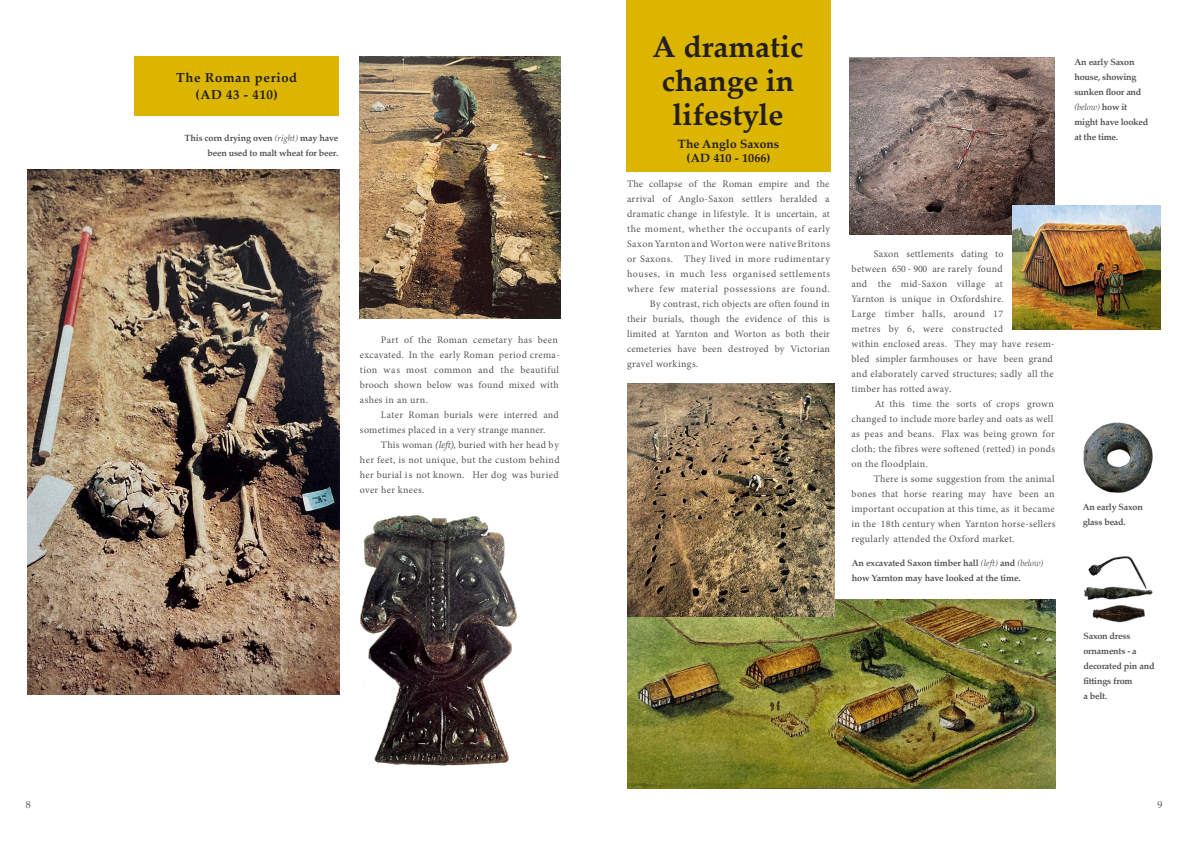
<style>
.page{position:relative;width:1191px;height:842px;background:#fff}
.page>*{position:absolute;margin:0;border:0;box-sizing:border-box;transform-origin:0 0}
.t1{font:700 30px "Palatino Linotype";color:#231f20}
.t2{font:700 13px "Palatino Linotype";letter-spacing:.05em;color:#231f20}
.t3{font:700 12px "Palatino Linotype";letter-spacing:.01em;color:#231f20}
.t4{font:10px "Minion Pro";letter-spacing:.03em;color:#545557}
.t5{font:10px "Minion Pro";letter-spacing:.055em;color:#545557}
.t6{font:10px "Minion Pro";letter-spacing:.05em;color:#545557}
.t7{font:10px "Palatino Linotype";color:#545557}
.t8{font:700 9px "Palatino Linotype";letter-spacing:-.02em;color:#545557}
.t9{font:italic 9px "Palatino Linotype";letter-spacing:-.02em;color:#545557}
.s1{font-weight:400;font-style:italic}
.s2{font-family:"Minion Variable Concept";font-style:italic}
.s3{font-weight:700;font-style:normal}
</style>
<div class="page">
<div style="left:626px;top:0;width:205px;height:171px;background:#dbb500"></div>
<div style="left:134px;top:57px;width:205px;height:59px;background:#dbb500"></div>
<img style="left:28px;top:170px;width:312px;height:524px">
<img style="left:359px;top:57px;width:201px;height:262px">
<img style="left:627px;top:600px;width:428px;height:189px">
<img style="left:627px;top:383px;width:208px;height:234px">
<img style="left:1083px;top:422px;width:70px;height:71px">
<img style="left:1084px;top:556px;width:69px;height:67px">
<img style="left:360px;top:515px;width:157px;height:251px">
<img style="left:849px;top:57px;width:205px;height:177px">
<img style="left:1012px;top:206px;width:148px;height:123px">
<p class="t2" style="left:176px;top:69px;width:122px">The Roman period</p>
<p class="t2" style="left:195px;top:86px;width:84px">(AD 43 - 410)</p>
<p class="t8" style="left:184px;top:131px;width:155px">This corn drying oven <span class="s1">(right)</span> may have</p>
<p class="t8" style="left:207px;top:146px;width:132px">been used to malt wheat for beer.</p>
<p class="t4" style="left:381px;top:333px;width:178px">Part of the Roman cemetary has been</p>
<p class="t4" style="left:360px;top:348px;width:201px">excavated. In the early Roman period crema-</p>
<p class="t4" style="left:360px;top:363px;width:201px">tion was most common and the beautiful</p>
<p class="t4" style="left:360px;top:378px;width:200px">brooch shown below was found mixed with</p>
<p class="t4" style="left:360px;top:393px;width:70px">ashes in an urn.</p>
<p class="t4" style="left:381px;top:408px;width:179px">Later Roman burials were interred and</p>
<p class="t4" style="left:360px;top:423px;width:187px">sometimes placed in a very strange manner.</p>
<p class="t4" style="left:381px;top:438px;width:179px">This woman <span class="s2">(left)</span>, buried with her head by</p>
<p class="t4" style="left:360px;top:453px;width:201px">her feet, is not unique, but the custom behind</p>
<p class="t4" style="left:360px;top:468px;width:200px">her burial is not known. Her dog was buried</p>
<p class="t4" style="left:360px;top:483px;width:66px">over her knees.</p>
<p class="t1" style="left:652px;top:26px;width:152px">A dramatic</p>
<p class="t1" style="left:661px;top:60px;width:134px">change in</p>
<p class="t1" style="left:672px;top:94px;width:113px">lifestyle</p>
<p class="t3" style="left:678px;top:135px;width:103px">The Anglo Saxons</p>
<p class="t3" style="left:686px;top:149px;width:85px">(AD 410 - 1066)</p>
<p class="t4" style="left:627px;top:177px;width:204px">The collapse of the Roman empire and the</p>
<p class="t4" style="left:627px;top:192px;width:204px">arrival of Anglo-Saxon settlers heralded a</p>
<p class="t4" style="left:627px;top:207px;width:204px">dramatic change in lifestyle. It is uncertain, at</p>
<p class="t5" style="left:627px;top:222px;width:204px">the moment, whether the occupants of early</p>
<p class="t4" style="left:627px;top:237px;width:204px">Saxon Yarnton and Worton were native Britons</p>
<p class="t6" style="left:627px;top:252px;width:204px">or Saxons. They lived in more rudimentary</p>
<p class="t5" style="left:627px;top:267px;width:204px">houses, in much less organised settlements</p>
<p class="t5" style="left:627px;top:282px;width:204px">where few material possessions are found.</p>
<p class="t4" style="left:650px;top:297px;width:181px">By contrast, rich objects are often found in</p>
<p class="t4" style="left:627px;top:312px;width:204px">their burials, though the evidence of this is</p>
<p class="t4" style="left:627px;top:327px;width:204px">limited at Yarnton and Worton as both their</p>
<p class="t4" style="left:627px;top:342px;width:204px">cemeteries have been destroyed by Victorian</p>
<p class="t4" style="left:627px;top:357px;width:73px">gravel workings.</p>
<p class="t8" style="left:1074px;top:55px;width:62px">An early Saxon</p>
<p class="t8" style="left:1074px;top:70px;width:64px">house, showing</p>
<p class="t8" style="left:1074px;top:85px;width:69px">sunken floor and</p>
<p class="t9" style="left:1074px;top:100px;width:54px">(below) <span class="s3">how it</span></p>
<p class="t8" style="left:1074px;top:115px;width:75px">might have looked</p>
<p class="t8" style="left:1074px;top:130px;width:45px">at the time.</p>
<p class="t4" style="left:873px;top:247px;width:131px">Saxon settlements dating to</p>
<p class="t4" style="left:851px;top:262px;width:153px">between 650 - 900 are rarely found</p>
<p class="t4" style="left:851px;top:277px;width:153px">and the mid-Saxon village at</p>
<p class="t4" style="left:851px;top:292px;width:154px">Yarnton is unique in Oxfordshire.</p>
<p class="t4" style="left:851px;top:307px;width:153px">Large timber halls, around 17</p>
<p class="t4" style="left:851px;top:322px;width:153px">metres by 6, were constructed</p>
<p class="t4" style="left:851px;top:337px;width:205px">within enclosed areas. They may have resem-</p>
<p class="t4" style="left:851px;top:352px;width:203px">bled simpler farmhouses or have been grand</p>
<p class="t4" style="left:851px;top:367px;width:204px">and elaborately carved structures; sadly all the</p>
<p class="t4" style="left:851px;top:382px;width:101px">timber has rotted away.</p>
<p class="t4" style="left:874px;top:397px;width:181px">At this time the sorts of crops grown</p>
<p class="t4" style="left:851px;top:412px;width:203px">changed to include more barley and oats as well</p>
<p class="t4" style="left:851px;top:427px;width:205px">as peas and beans. Flax was being grown for</p>
<p class="t4" style="left:851px;top:442px;width:205px">cloth; the fibres were softened (retted) in ponds</p>
<p class="t4" style="left:851px;top:457px;width:78px">on the floodplain.</p>
<p class="t4" style="left:873px;top:472px;width:182px">There is some suggestion from the animal</p>
<p class="t4" style="left:851px;top:487px;width:205px">bones that horse rearing may have been an</p>
<p class="t4" style="left:851px;top:502px;width:205px">important occupation at this time, as it became</p>
<p class="t4" style="left:851px;top:517px;width:205px">in the 18th century when Yarnton horse-sellers</p>
<p class="t4" style="left:851px;top:532px;width:165px">regularly attended the Oxford market.</p>
<p class="t8" style="left:851px;top:556px;width:193px">An excavated Saxon timber hall <span class="s1">(left)</span> and <span class="s1">(below)</span></p>
<p class="t8" style="left:851px;top:571px;width:171px">how Yarnton may have looked at the time.</p>
<p class="t8" style="left:1082px;top:501px;width:62px">An early Saxon</p>
<p class="t8" style="left:1082px;top:516px;width:45px">glass bead.</p>
<p class="t8" style="left:1083px;top:629px;width:48px">Saxon dress</p>
<p class="t8" style="left:1083px;top:644px;width:55px">ornaments - a</p>
<p class="t8" style="left:1083px;top:659px;width:73px">decorated pin and</p>
<p class="t8" style="left:1083px;top:674px;width:51px">fittings from</p>
<p class="t8" style="left:1083px;top:689px;width:25px">a belt.</p>
<p class="t7" style="left:26px;top:797px;width:6px">8</p>
<p class="t7" style="left:1157px;top:797px;width:6px">9</p>
</div>
